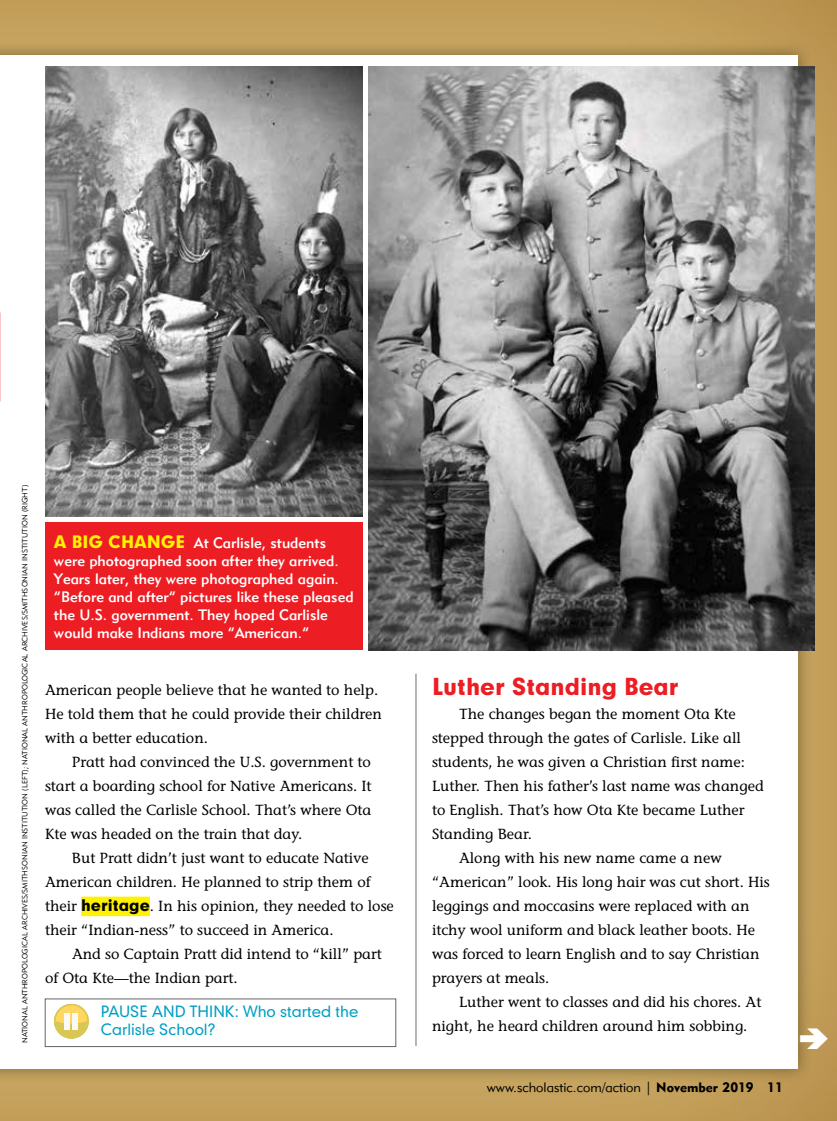
<style>
.page{position:relative;width:837px;height:1121px;background:#fff}
.page>*{position:absolute;margin:0;border:0;box-sizing:border-box;transform-origin:0 0}
.t1{font:22.5px "Geometric 706 BT Black B";color:#ed1d24}
.t2{font:15px/18px "Geometric 415 BT Medium A";color:#fff}
.t3{font:15px/18px "Geometric 706 BT Medium B";color:#009fc3}
.t4{font:14.7px/24px "Stone Informal";color:#000}
.t5{font:13.5px "Geometric 415 BT Lite A";color:#000}
.t6{font:7.5px "Geometric 415 BT Lite A";color:#000}
.s1{font-family:"Geometric 706 BT Black B";font-size:16.5px;color:#fff200}
.s2{font-family:"Geometric 706 BT Black B";font-size:15.3px}
.s3{font-family:"Geometric 415 BT Black A"}
</style>
<div class="page">
<div style="left:0;top:0;width:837px;height:1120px;background:#c29f5a"></div>
<div style="left:0;top:40px;width:813px;height:1044px;background:#000;opacity:.4"></div>
<div style="left:0;top:55px;width:797px;height:1014px;background:#fff"></div>
<div style="left:81px;top:896px;width:69px;height:20px;background:#fff200"></div>
<svg style="left:54px;top:1003px;width:35px;height:35px"></svg>
<div style="left:56px;top:1005px;width:31px;height:32px;background:#ffd75f;border-radius:16px"></div>
<svg style="left:56px;top:1021px;width:31px;height:16px"></svg>
<div style="left:73px;top:1013px;width:5px;height:16px;background:#f9f9f7"></div>
<div style="left:65px;top:1013px;width:5px;height:16px;background:#f9f9f7"></div>
<hr style="left:416px;top:673px;width:1px;height:373px;background:#6d6e71">
<div style="left:45px;top:522px;width:318px;height:127px;background:#ed1d24"></div>
<img style="left:45px;top:67px;width:318px;height:449px">
<img style="left:369px;top:66px;width:446px;height:584px">
<svg style="left:800px;top:1027px;width:13px;height:22px"></svg>
<p class="t6" style="left:20px;top:1043px;width:559px;rotate:-90deg">NATIONAL ANTHROPOLOGICAL ARCHIVES/SMITHSONIAN INSTITUTION (LEFT); NATIONAL ANTHROPOLOGICAL ARCHIVES/SMITHSONIAN INSTITUTION (RIGHT)</p>
<p class="t2" style="left:54px;top:533px;width:301px"><span class="s1">A BIG CHANGE</span> At Carlisle, students were photographed soon after they arrived.<br>Years later, they were photographed again. “Before and after” pictures like these pleased the U.S. government. They hoped Carlisle would make Indians more “American.”</p>
<p class="t4" style="left:45px;top:677px;width:338px">American people believe that he wanted to help.<br>He told them that he could provide their children with a better education.</p>
<p class="t4" style="left:45px;top:749px;width:328px;text-align:justify;text-indent:27px">Pratt had convinced the U.S. government to start a boarding school for Native Americans. It was called the Carlisle School. That’s where Ota Kte was headed on the train that day.</p>
<p class="t4" style="left:45px;top:845px;width:350px;text-indent:27px">But Pratt didn’t just want to educate Native American children. He planned to strip them of their <span class="s2">heritage</span>. In his opinion, they needed to lose their “Indian-ness” to succeed in America.</p>
<p class="t4" style="left:45px;top:941px;width:338px;text-indent:27px">And so Captain Pratt did intend to “kill” part of Ota Kte—the Indian part.</p>
<p class="t3" style="left:101px;top:1002px;width:259px">PAUSE AND THINK: Who started the<br>Carlisle School?</p>
<h1 class="t1" style="left:432px;top:671px;width:248px">Luther Standing Bear</h1>
<p class="t4" style="left:459px;top:701px;width:278px">The changes began the moment Ota Kte</p>
<p class="t4" style="left:432px;top:725px;width:311px">stepped through the gates of Carlisle. Like all</p>
<p class="t4" style="left:432px;top:749px;width:315px">students, he was given a Christian first name:</p>
<p class="t4" style="left:432px;top:773px;width:333px">Luther. Then his father’s last name was changed</p>
<p class="t4" style="left:432px;top:797px;width:314px">to English. That’s how Ota Kte became Luther</p>
<p class="t4" style="left:432px;top:821px;width:102px">Standing Bear.</p>
<p class="t4" style="left:459px;top:845px;width:264px">Along with his new name came a new</p>
<p class="t4" style="left:432px;top:869px;width:339px">“American” look. His long hair was cut short. His</p>
<p class="t4" style="left:432px;top:893px;width:319px">leggings and moccasins were replaced with an</p>
<p class="t4" style="left:432px;top:917px;width:325px">itchy wool uniform and black leather boots. He</p>
<p class="t4" style="left:432px;top:941px;width:329px">was forced to learn English and to say Christian</p>
<p class="t4" style="left:432px;top:965px;width:119px">prayers at meals.</p>
<p class="t4" style="left:459px;top:989px;width:304px">Luther went to classes and did his chores. At</p>
<p class="t4" style="left:432px;top:1013px;width:317px">night, he heard children around him sobbing.</p>
<p class="t5" style="left:487px;top:1079px;width:298px">www.scholastic.com/action | <span class="s3">November 2019 11</span></p>
</div>
